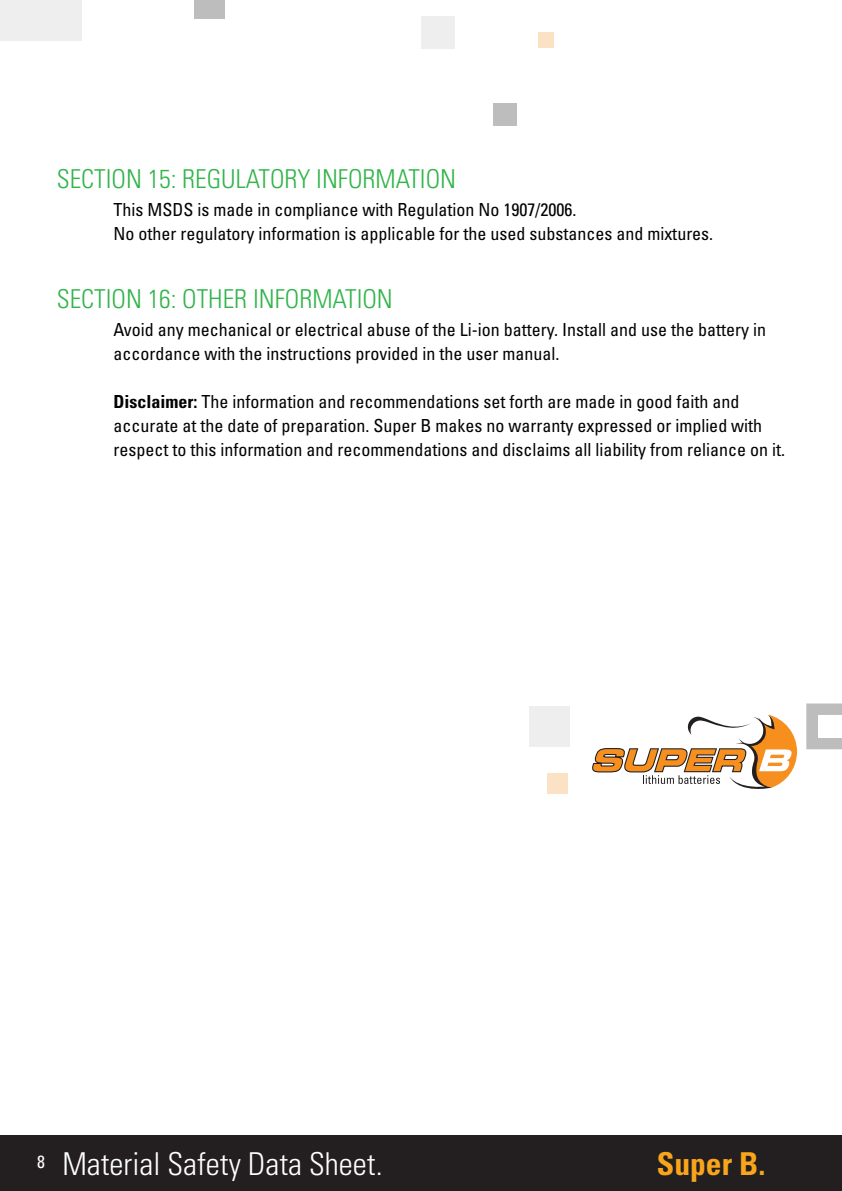
<style>
.page{position:relative;width:842px;height:1191px;background:#fff}
.page>*{position:absolute;margin:0;border:0;box-sizing:border-box;transform-origin:0 0}
.t1{font:300 condensed 31.6px "Univers LT Std";color:#fff}
.t2{font:700 condensed 31.6px "Univers LT Std";color:#f9a51b}
.Heading_2_zonder_nummers{font:300 condensed 26px "Univers LT Std";color:#31b44a}
.t3{font:condensed 18px/24px "Univers LT Std";color:#010203}
.s1{font-weight:700}
</style>
<div class="page">
<div style="left:0;top:1135px;width:842px;height:56px;background:#231f20"></div>
<div style="left:493px;top:103px;width:23px;height:23px;background:#bdbdbd"></div>
<div style="left:538px;top:32px;width:16px;height:16px;background:#fce2c4"></div>
<div style="left:421px;top:17px;width:34px;height:32px;background:#eee"></div>
<svg style="left:806px;top:703px;width:36px;height:46px"></svg>
<div style="left:818px;top:715px;width:23px;height:23px;background:#fff"></div>
<div style="left:547px;top:774px;width:21px;height:20px;background:#fce2c4"></div>
<div style="left:529px;top:706px;width:41px;height:41px;background:#eee"></div>
<div style="left:0;top:0;width:41px;height:40px;background:#eee"></div>
<div style="left:41px;top:0;width:41px;height:40px;background:#eee"></div>
<div style="left:194px;top:0;width:31px;height:18px;background:#bdbdbd"></div>
<svg style="left:592px;top:714px;width:205px;height:75px"></svg>
<p class="Heading_2_zonder_nummers" style="left:57px;top:163px;width:401px">SECTION 15: REGULATORY INFORMATION</p>
<p class="t3" style="left:113px;top:197px;width:464px">This MSDS is made in compliance with Regulation No 1907/2006.</p>
<p class="t3" style="left:113px;top:221px;width:601px">No other regulatory information is applicable for the used substances and mixtures.</p>
<p class="Heading_2_zonder_nummers" style="left:57px;top:283px;width:338px">SECTION 16: OTHER INFORMATION</p>
<p class="t3" style="left:113px;top:317px;width:654px">Avoid any mechanical or electrical abuse of the Li-ion battery. Install and use the battery in accordance with the instructions provided in the user manual.</p>
<p class="t3" style="left:113px;top:389px;width:673px"><span class="s1">Disclaimer:</span> The information and recommendations set forth are made in good faith and accurate at the date of preparation. Super B makes no warranty expressed or implied with respect to this information and recommendations and disclaims all liability from reliance on it.</p>
<h1 class="t1" style="left:37px;top:1144px;width:347px"><sup>8</sup> Material Safety Data Sheet.</h1>
<h1 class="t2" style="left:657px;top:1144px;width:110px">Super B.</h1>
</div>
